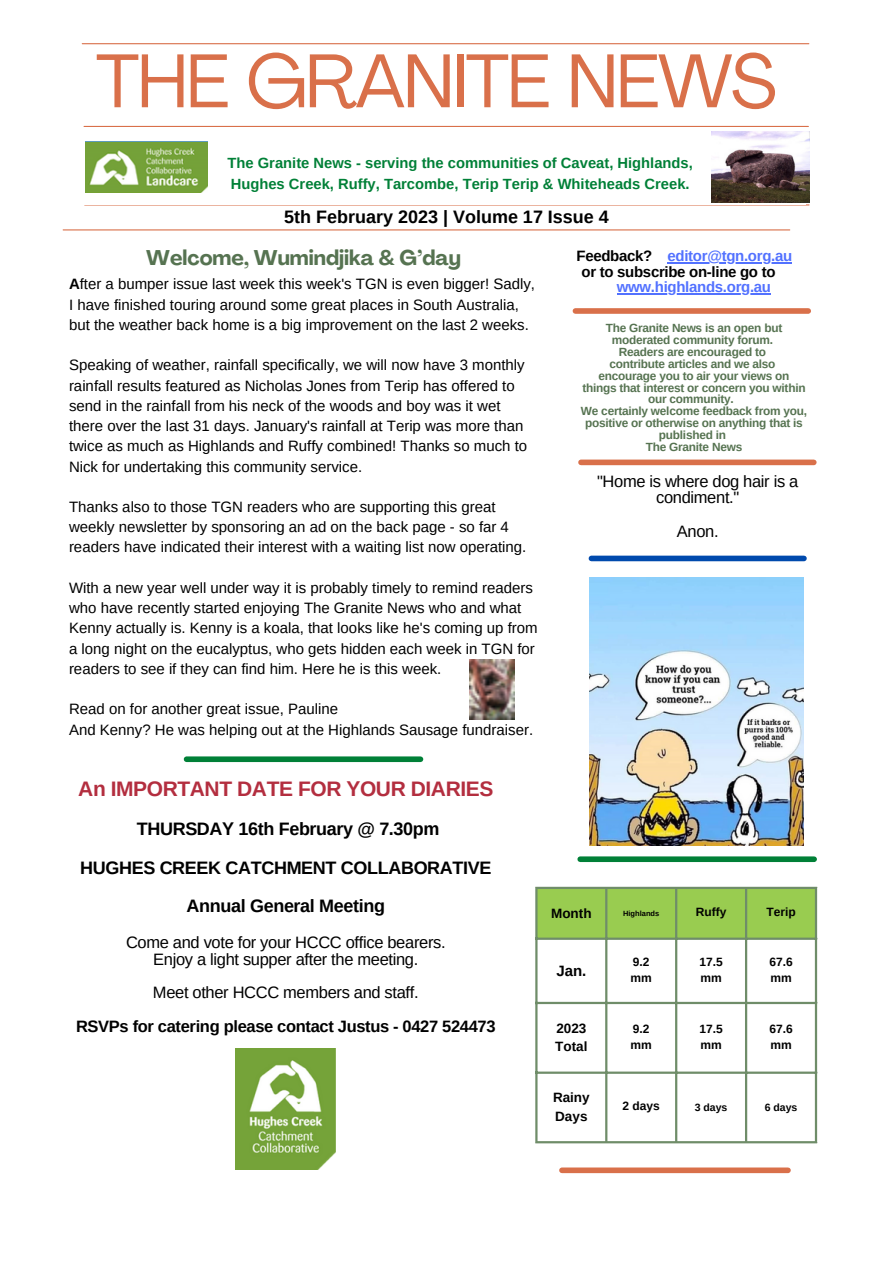
<style>
.page{position:relative;width:893px;height:1264px;background:#fff}
.page>*{position:absolute;margin:0;border:0;box-sizing:border-box;transform-origin:0 0}
.t1{font:75px "Agrandir";letter-spacing:-.025em;color:#d9704a}
.t2{font:700 21px "Arimo";letter-spacing:-.02em;color:#b32e3f}
.t3{font:700 21px "Agrandir";color:#567351}
.t4{font:700 18px/38.2px "Arimo";letter-spacing:-.02em;color:#000;text-align:center}
.t5{font:700 18px "Arimo";color:#000}
.t6{font:16.5px/16.8px "Arimo";letter-spacing:-.02em;color:#000;text-align:center}
.t7{font:700 16.5px "Arimo";letter-spacing:-.02em;color:#000}
.t8{font:15px/20.2px "Arimo";color:#000}
.t9{font:700 15px/15.8px "Arimo";letter-spacing:-.02em;color:#000}
.t10{font:700 15px "Arimo";letter-spacing:-.02em;color:#5271ff}
.t11{font:700 14.7px/20.2px "Arimo";color:#008037}
.t12{font:700 13.5px/18.8px "Arimo";color:#000}
.t13{font:700 12px/16.2px "Arimo";color:#000}
.t14{font:700 11.85px/11.9px "Arimo";letter-spacing:-.02em;color:#567351;text-align:center}
.t15{font:700 10.5px "Arimo";color:#000}
.t16{font:700 7.5px "Arimo";color:#000}
.s1{color:#5271ff}
.s2{font-weight:700}
</style>
<div class="page">
<hr style="left:85px;top:204px;width:724px;height:1px;background:#d9704a">
<hr style="left:84px;top:126px;width:724px;height:1px;background:#d9704a">
<hr style="left:63px;top:229px;width:726px;height:1px;background:#d9704a">
<hr style="left:82px;top:43px;width:726px;height:1px;background:#d9704a">
<img style="left:86px;top:142px;width:121px;height:50px">
<div style="left:581px;top:459px;width:232px;height:6px;background:#d9704a"></div>
<div style="left:575px;top:308px;width:233px;height:6px;background:#d9704a"></div>
<img style="left:711px;top:132px;width:98px;height:70px">
<div style="left:591px;top:555px;width:212px;height:6px;background:#004aad"></div>
<div style="left:580px;top:856px;width:234px;height:6px;background:#008037"></div>
<div style="left:562px;top:1167px;width:226px;height:6px;background:#d9704a"></div>
<img style="left:469px;top:659px;width:45px;height:60px">
<div style="left:186px;top:756px;width:234px;height:6px;background:#008037"></div>
<div style="left:537px;top:889px;width:277px;height:48px;background:#99cc50"></div>
<hr style="left:535px;top:889px;width:2px;height:252px;background:#6f8d69">
<hr style="left:605px;top:889px;width:2px;height:252px;background:#6f8d69">
<hr style="left:675px;top:889px;width:2px;height:252px;background:#6f8d69">
<hr style="left:745px;top:889px;width:2px;height:252px;background:#6f8d69">
<hr style="left:814px;top:889px;width:3px;height:252px;background:#6f8d69">
<hr style="left:535px;top:886px;width:282px;height:3px;background:#6f8d69">
<hr style="left:535px;top:937px;width:282px;height:2px;background:#6f8d69">
<hr style="left:535px;top:1001px;width:282px;height:3px;background:#6f8d69">
<hr style="left:535px;top:1071px;width:282px;height:2px;background:#6f8d69">
<hr style="left:535px;top:1141px;width:282px;height:2px;background:#6f8d69">
<img style="left:589px;top:578px;width:214px;height:267px">
<hr style="left:667px;top:262px;width:124px;height:1px;background:#5271ff">
<hr style="left:617px;top:293px;width:153px;height:1px;background:#5271ff">
<img style="left:236px;top:1048px;width:100px;height:121px">
<h1 class="t1" style="left:96px;top:51px;width:682px">THE GRANITE NEWS</h1>
<p class="t11" style="left:227px;top:153px;width:467px">The Granite News - serving the communities of Caveat, Highlands,<br>Hughes Creek, Ruffy, Tarcombe, Terip Terip &amp; Whiteheads Creek.</p>
<p class="t5" style="left:284px;top:207px;width:326px">5th February 2023 | Volume 17 Issue 4</p>
<p class="t9" style="left:581px;top:248px;width:212px;text-indent:-5px">Feedback? <span class="s1">editor@tgn.org.au </span>or to subscribe on-line go to</p>
<p class="t10" style="left:617px;top:279px;width:156px">www.highlands.org.au</p>
<h2 class="t3" style="left:146px;top:249px;width:316px">Welcome, Wumindjika &amp; G’day</h2>
<p class="t8" style="left:69px;top:274px;width:467px"><span class="s2">A</span>fter a bumper issue last week this week's TGN is even bigger! Sadly,<br>I have finished touring around some great places in South Australia, but the weather back home is a big improvement on the last 2 weeks.</p>
<p class="t8" style="left:69px;top:355px;width:459px">Speaking of weather, rainfall specifically, we will now have 3 monthly rainfall results featured as Nicholas Jones from Terip has offered to send in the rainfall from his neck of the woods and boy was it wet there over the last 31 days. January's rainfall at Terip was more than twice as much as Highlands and Ruffy combined! Thanks so much to Nick for undertaking this community service.</p>
<p class="t8" style="left:69px;top:496px;width:459px">Thanks also to those TGN readers who are supporting this great weekly newsletter by sponsoring an ad on the back page - so far 4 readers have indicated their interest with a waiting list now operating.</p>
<p class="t8" style="left:69px;top:577px;width:470px">With a new year well under way it is probably timely to remind readers who have recently started enjoying The Granite News who and what Kenny actually is. Kenny is a koala, that looks like he's coming up from a long night on the eucalyptus, who gets hidden each week in TGN for readers to see if they can find him. Here he is this week.</p>
<p class="t8" style="left:69px;top:699px;width:465px">Read on for another great issue, Pauline<br>And Kenny? He was helping out at the Highlands Sausage fundraiser.</p>
<p class="t14" style="left:581px;top:322px;width:227px">The Granite News is an open but moderated community forum.<br>Readers are encouraged to<br>contribute articles and we also encourage you to air your views on things that interest or concern you within our community.<br>We certainly welcome feedback from you, positive or otherwise on anything that is published in<br>The Granite News</p>
<p class="t6" style="left:597px;top:472px;width:203px">"Home is where dog hair is a condiment."</p>
<p class="t6" style="left:676px;top:523px;width:43px">Anon.</p>
<h2 class="t2" style="left:78px;top:777px;width:416px">An IMPORTANT DATE FOR YOUR DIARIES</h2>
<p class="t4" style="left:80px;top:810px;width:413px">THURSDAY 16th February @ 7.30pm<br>HUGHES CREEK CATCHMENT COLLABORATIVE<br>Annual General Meeting</p>
<p class="t6" style="left:126px;top:933px;width:321px">Come and vote for your HCCC office bearers.<br>Enjoy a light supper after the meeting.</p>
<p class="t6" style="left:153px;top:984px;width:267px">Meet other HCCC members and staff.</p>
<p class="t7" style="left:76px;top:1017px;width:421px">RSVPs for catering please contact Justus - 0427 524473</p>
<p class="t12" style="left:551px;top:903px;width:42px">Month</p>
<p class="t16" style="left:623px;top:908px;width:38px">Highlands</p>
<p class="t13" style="left:695px;top:904px;width:32px">Ruffy</p>
<p class="t13" style="left:766px;top:904px;width:31px">Terip</p>
<p class="t9" style="left:556px;top:962px;width:31px">Jan.</p>
<p class="t13" style="left:630px;top:953px;width:23px">9.2 mm</p>
<p class="t13" style="left:699px;top:953px;width:25px">17.5 mm</p>
<p class="t13" style="left:769px;top:953px;width:25px">67.6 mm</p>
<p class="t12" style="left:555px;top:1018px;width:34px">2023<br>Total</p>
<p class="t13" style="left:630px;top:1020px;width:23px">9.2 mm</p>
<p class="t13" style="left:699px;top:1020px;width:25px">17.5 mm</p>
<p class="t13" style="left:769px;top:1020px;width:25px">67.6 mm</p>
<p class="t12" style="left:553px;top:1088px;width:38px">Rainy<br>Days</p>
<p class="t13" style="left:622px;top:1098px;width:39px">2 days</p>
<p class="t15" style="left:694px;top:1101px;width:34px">3 days</p>
<p class="t15" style="left:764px;top:1101px;width:34px">6 days</p>
</div>
